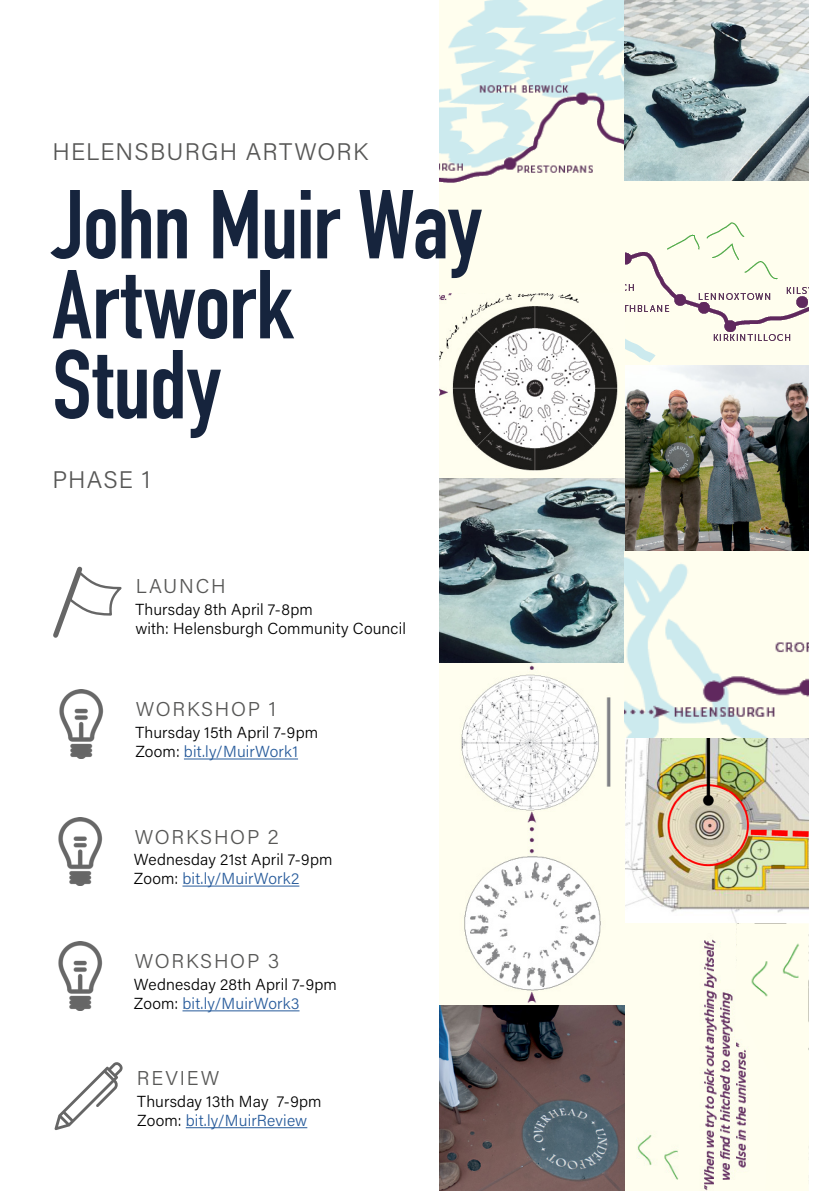
<style>
.page{position:relative;width:840px;height:1191px;background:#fff}
.page>*{position:absolute;margin:0;border:0;box-sizing:border-box;transform-origin:0 0}
.t1{font:700 96px/80px "DIN Condensed";letter-spacing:-.01em;color:#16243d}
.t2{font:24px "Acumin Variable Concept";letter-spacing:.05em;color:#575756}
.t3{font:20px "Acumin Variable Concept";letter-spacing:.09em;color:#575756}
.t4{font:16px/19.2px "Acumin Variable Concept";letter-spacing:.01em;color:#000}
.s1{color:#275b9b}
</style>
<div class="page">
<img style="left:439px;top:0;width:369px;height:1191px">
<div style="left:736px;top:923px;width:72px;height:268px;background:#fffeee"></div>
<hr style="left:184px;top:758px;width:114px;height:1px;background:#275b9b">
<hr style="left:182px;top:885px;width:117px;height:1px;background:#275b9b">
<hr style="left:182px;top:1010px;width:117px;height:1px;background:#275b9b">
<hr style="left:186px;top:1127px;width:121px;height:1px;background:#275b9b">
<svg style="left:53px;top:566px;width:69px;height:72px"></svg>
<img style="left:59px;top:690px;width:45px;height:68px">
<img style="left:58px;top:817px;width:45px;height:69px">
<img style="left:58px;top:941px;width:45px;height:69px">
<svg style="left:54px;top:1062px;width:68px;height:68px"></svg>
<h2 class="t2" style="left:52px;top:135px;width:317px">HELENSBURGH ARTWORK</h2>
<h1 class="t1" style="left:52px;top:184px;width:430px">John Muir Way<br>Artwork<br>Study</h1>
<h2 class="t2" style="left:52px;top:463px;width:99px">PHASE 1</h2>
<p class="t3" style="left:136px;top:572px;width:91px">LAUNCH</p>
<p class="t4" style="left:135px;top:599px;width:272px">Thursday 8th April 7-8pm<br>with: Helensburgh Community Council</p>
<p class="t3" style="left:136px;top:695px;width:142px">WORKSHOP 1</p>
<p class="t4" style="left:135px;top:722px;width:184px">Thursday 15th April 7-9pm<br>Zoom: <span class="s1">bit.ly/MuirWork1</span></p>
<p class="t3" style="left:135px;top:823px;width:145px">WORKSHOP 2</p>
<p class="t4" style="left:134px;top:849px;width:200px">Wednesday 21st April 7-9pm<br>Zoom: <span class="s1">bit.ly/MuirWork2</span></p>
<p class="t3" style="left:135px;top:947px;width:146px">WORKSHOP 3</p>
<p class="t4" style="left:134px;top:974px;width:204px">Wednesday 28th April 7-9pm<br>Zoom: <span class="s1">bit.ly/MuirWork3</span></p>
<p class="t3" style="left:137px;top:1064px;width:84px">REVIEW</p>
<p class="t4" style="left:137px;top:1091px;width:186px">Thursday 13th May 7-9pm<br>Zoom: <span class="s1">bit.ly/MuirReview</span></p>
</div>
